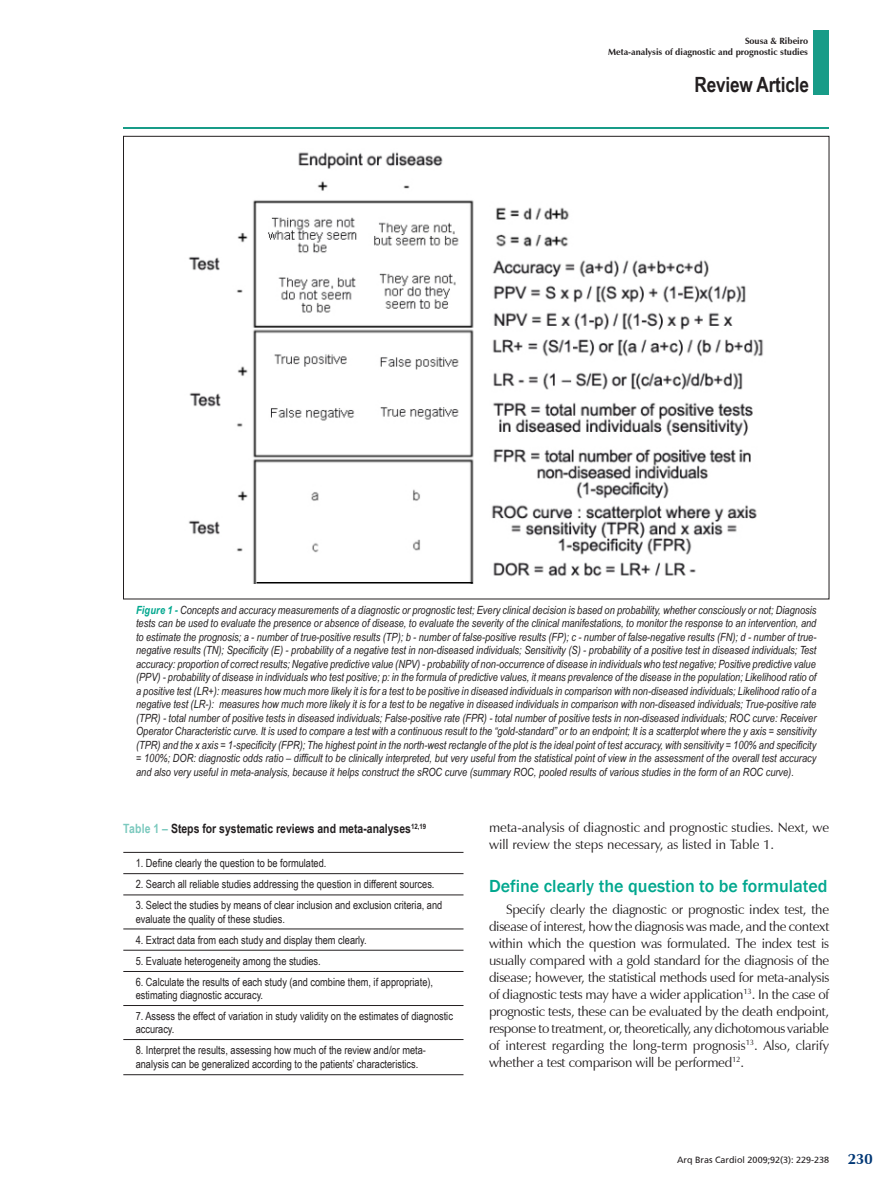
<style>
.page{position:relative;width:893px;height:1191px;background:#fff}
.page>*{position:absolute;margin:0;border:0;box-sizing:border-box;transform-origin:0 0}
.t1{font:700 21px "Arial Narrow";letter-spacing:-.01em;color:#231f20}
.Títulos__textos{font:500 18px "Franklin Gothic";color:#00a78e}
.Texto{font:13.5px/17px "Zapf Humanist 601 BT";color:#231f20}
._00_TÍTULO{font:700 12.75px "Arial Narrow";color:#231f20}
._04_FIGURA_ref{font:italic 11.25px/13.5px "Arial Narrow";color:#231f20;text-align:justify}
._02_TABELA{font:11.25px/13.5px "Arial Narrow";color:#231f20}
.t2{font:700 9px "Zapf Humanist 601 BT";color:#231f20}
.t3{font:9px "Frutiger";color:#231f20}
.s1{font-weight:700;color:#00a78e}
.s2{color:#7bc9be}
.s3{font-family:"Zapf Humanist 601 BT";font-weight:700;font-size:15px;color:#013775}
</style>
<div class="page">
<hr style="left:123px;top:127px;width:706px;height:1px;background:#189c88">
<div style="left:813px;top:30px;width:16px;height:64px;background:#189c88"></div>
<img style="left:188px;top:152px;width:575px;height:431px">
<hr style="left:123px;top:852px;width:340px;height:1px;background:#231f20">
<hr style="left:123px;top:1074px;width:340px;height:1px;background:#231f20">
<hr style="left:123px;top:873px;width:340px;height:1px;background:#231f20">
<hr style="left:123px;top:894px;width:340px;height:1px;background:#231f20">
<hr style="left:123px;top:928px;width:340px;height:1px;background:#231f20">
<hr style="left:123px;top:950px;width:340px;height:1px;background:#231f20">
<hr style="left:123px;top:971px;width:340px;height:1px;background:#231f20">
<hr style="left:123px;top:1005px;width:340px;height:1px;background:#231f20">
<hr style="left:123px;top:1039px;width:340px;height:1px;background:#231f20">
<hr style="left:257px;top:582px;width:216px;height:1px;background:#000">
<p class="t2" style="left:745px;top:36px;width:65px">Sousa &amp; Ribeiro</p>
<p class="t2" style="left:608px;top:47px;width:202px">Meta-analysis of diagnostic and prognostic studies</p>
<p class="t1" style="left:694px;top:69px;width:116px">Review Article</p>
<p class="_04_FIGURA_ref" style="left:136px;top:603px;width:682px"><span class="s1">Figure 1 -</span> Concepts and accuracy measurements of a diagnostic or prognostic test; Every clinical decision is based on probability, whether consciously or not; Diagnosis tests can be used to evaluate the presence or absence of disease, to evaluate the severity of the clinical manifestations, to monitor the response to an intervention, and to estimate the prognosis; a - number of true-positive results (TP); b - number of false-positive results (FP); c - number of false-negative results (FN); d - number of true&shy;negative results (TN); Specificity (E) - probability of a negative test in non-diseased individuals; Sensitivity (S) - probability of a positive test in diseased individuals; Test accuracy: proportion of correct results; Negative predictive value (NPV) - probability of non-occurrence of disease in individuals who test negative; Positive predictive value (PPV) - probability of disease in individuals who test positive; p: in the formula of predictive values, it means prevalence of the disease in the population; Likelihood ratio of a positive test (LR+): measures how much more likely it is for a test to be positive in diseased individuals in comparison with non-diseased individuals; Likelihood ratio of a negative test (LR-): measures how much more likely it is for a test to be negative in diseased individuals in comparison with non-diseased individuals; True-positive rate (TPR) - total number of positive tests in diseased individuals; False-positive rate (FPR) - total number of positive tests in non-diseased individuals; ROC curve: Receiver Operator Characteristic curve. It is used to compare a test with a continuous result to the “gold-standard” or to an endpoint; It is a scatterplot where the y axis = sensitivity (TPR) and the x axis = 1-specificity (FPR); The highest point in the north-west rectangle of the plot is the ideal point of test accuracy, with sensitivity = 100% and specificity = 100%; DOR: diagnostic odds ratio – difficult to be clinically interpreted, but very useful from the statistical point of view in the assessment of the overall test accuracy and also very useful in meta-analysis, because it helps construct the sROC curve (summary ROC, pooled results of various studies in the form of an ROC curve).</p>
<p class="_00_TÍTULO" style="left:123px;top:819px;width:304px"><span class="s2">Table 1 –</span> Steps for systematic reviews and meta-analyses<sup>12,19</sup></p>
<p class="_02_TABELA" style="left:136px;top:856px;width:192px">1. Define clearly the question to be formulated.</p>
<p class="_02_TABELA" style="left:136px;top:877px;width:300px">2. Search all reliable studies addressing the question in different sources.</p>
<p class="_02_TABELA" style="left:136px;top:898px;width:308px">3. Select the studies by means of clear inclusion and exclusion criteria, and evaluate the quality of these studies.</p>
<p class="_02_TABELA" style="left:136px;top:932px;width:233px">4. Extract data from each study and display them clearly.</p>
<p class="_02_TABELA" style="left:136px;top:953px;width:187px">5. Evaluate heterogeneity among the studies.</p>
<p class="_02_TABELA" style="left:136px;top:974px;width:299px">6. Calculate the results of each study (and combine them, if appropriate), estimating diagnostic accuracy.</p>
<p class="_02_TABELA" style="left:136px;top:1008px;width:319px">7. Assess the effect of variation in study validity on the estimates of diagnostic accuracy.</p>
<p class="_02_TABELA" style="left:136px;top:1043px;width:292px">8. Interpret the results, assessing how much of the review and/or meta&shy;analysis can be generalized according to the patients’ characteristics.</p>
<p class="Texto" style="left:489px;top:818px;width:342px">meta-analysis of diagnostic and prognostic studies. Next, we will review the steps necessary, as listed in Table 1.</p>
<p class="Títulos__textos" style="left:489px;top:875px;width:340px">Define clearly the question to be formulated</p>
<p class="Texto" style="left:489px;top:900px;width:342px;text-align:justify;text-indent:17px">Specify clearly the diagnostic or prognostic index test, the disease of interest, how the diagnosis was made, and the context within which the question was formulated. The index test is usually compared with a gold standard for the diagnosis of the disease; however, the statistical methods used for meta-analysis of diagnostic tests may have a wider application<sup>13</sup>. In the case of prognostic tests, these can be evaluated by the death endpoint, response to treatment, or, theoretically, any dichotomous variable of interest regarding the long-term prognosis<sup>13</sup>. Also, clarify whether a test comparison will be performed<sup>12</sup>.</p>
<p class="t3" style="left:677px;top:1154px;width:197px">Arq Bras Cardiol 2009;92(3): 229-238 <span class="s3">230</span></p>
</div>
